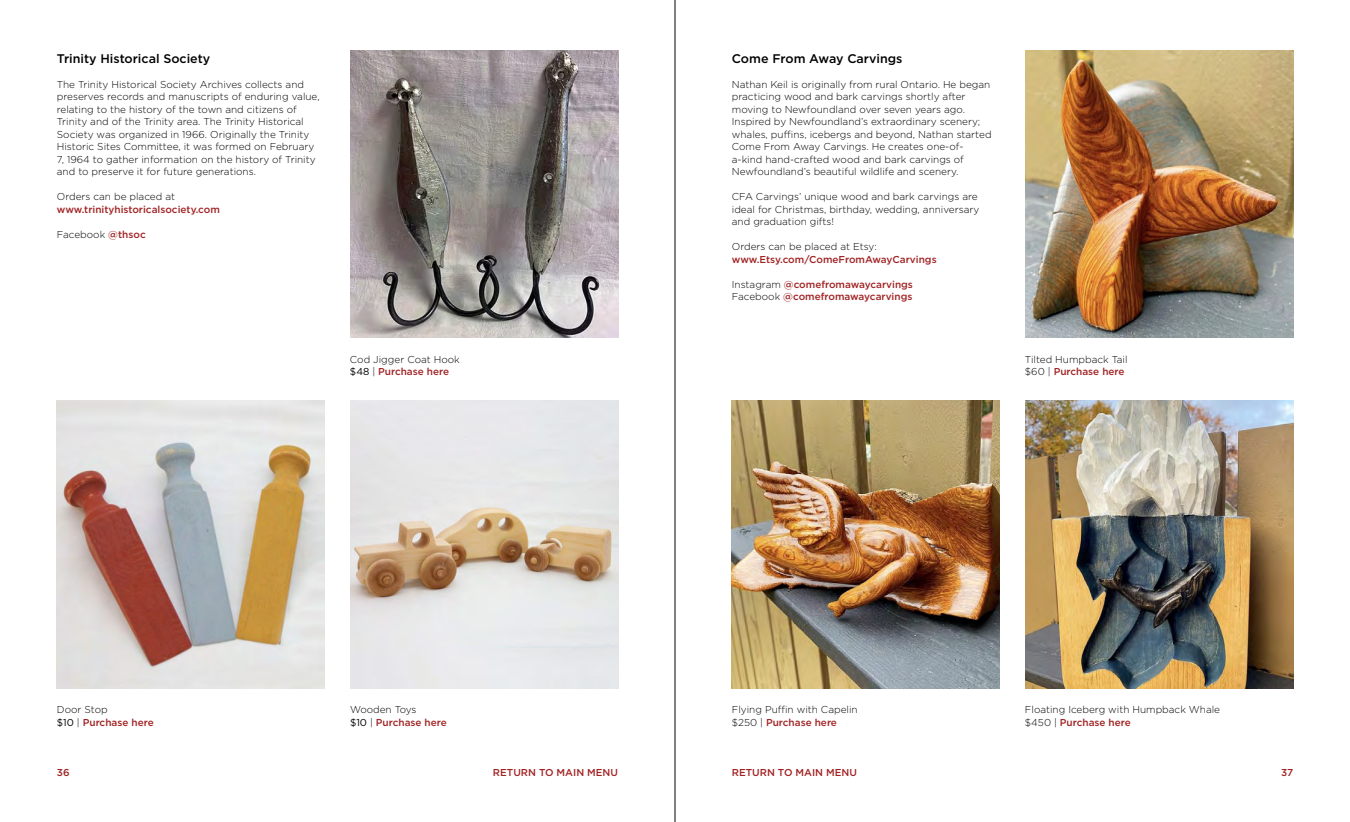
<style>
.page{position:relative;width:1350px;height:822px;background:#fff}
.page>*{position:absolute;margin:0;border:0;box-sizing:border-box;transform-origin:0 0}
.Makers_Name_Shop{font:500 12.5px "Gotham";color:#000}
.Seller_Bio_Descripti{font:300 10px/12.5px "Gotham";color:#000}
.Seller_Bio_Descripti-2{font:500 10px/12.5px "Gotham";color:#a12223}
.Line1_Item_Name_GG{font:300 10px "Gotham";color:#000}
.Line2_Purchase_Detai{font:500 10px "Gotham";color:#a12223}
.Footer_Folio{font:500 10px "Gotham";color:#a12223}
.Line1_Item_Name_GG-2{font:500 10px "Gotham";color:#a12223}
.s1{font-weight:300;color:#000}
.s2{font-weight:500;color:#a12223}
.s3{font-weight:400;color:#000}
</style>
<div class="page">
<hr style="left:675px;top:0;width:1px;height:821px;background:#000">
<img style="left:350px;top:50px;width:268px;height:288px">
<img style="left:57px;top:400px;width:268px;height:288px">
<img style="left:1025px;top:400px;width:268px;height:288px">
<img style="left:732px;top:400px;width:268px;height:288px">
<img style="left:1025px;top:50px;width:268px;height:288px">
<img style="left:350px;top:400px;width:268px;height:288px">
<p class="Makers_Name_Shop" style="left:57px;top:50px;width:155px">Trinity Historical Society</p>
<p class="Seller_Bio_Descripti" style="left:57px;top:77px;width:264px">The Trinity Historical Society Archives collects and preserves records and manuscripts of enduring value, relating to the history of the town and citizens of Trinity and of the Trinity area. The Trinity Historical Society was organized in 1966. Originally the Trinity Historic Sites Committee, it was formed on February 7, 1964 to gather information on the history of Trinity and to preserve it for future generations.</p>
<p class="Seller_Bio_Descripti-2" style="left:57px;top:190px;width:165px"><span class="s1">Orders can be placed at </span>www.trinityhistoricalsociety.com</p>
<p class="Seller_Bio_Descripti" style="left:57px;top:227px;width:90px">Facebook <span class="s2">@thsoc</span></p>
<p class="Line1_Item_Name_GG" style="left:350px;top:353px;width:111px">Cod Jigger Coat Hook</p>
<p class="Line2_Purchase_Detai" style="left:350px;top:365px;width:101px"><span class="s3">$48</span> <span class="s1">|</span> Purchase here</p>
<p class="Line1_Item_Name_GG" style="left:57px;top:703px;width:52px">Door Stop</p>
<p class="Line2_Purchase_Detai" style="left:57px;top:715px;width:98px"><span class="s3">$10</span> <span class="s1">|</span> Purchase here</p>
<p class="Line1_Item_Name_GG" style="left:350px;top:703px;width:68px">Wooden Toys</p>
<p class="Line2_Purchase_Detai" style="left:350px;top:715px;width:98px"><span class="s3">$10</span> <span class="s1">|</span> Purchase here</p>
<p class="Makers_Name_Shop" style="left:732px;top:50px;width:172px">Come From Away Carvings</p>
<p class="Seller_Bio_Descripti" style="left:732px;top:77px;width:261px">Nathan Keil is originally from rural Ontario. He began practicing wood and bark carvings shortly after moving to Newfoundland over seven years ago.<br>Inspired by Newfoundland’s extraordinary scenery; whales, puffins, icebergs and beyond, Nathan started Come From Away Carvings. He creates one-of&shy;a-kind hand-crafted wood and bark carvings of Newfoundland’s beautiful wildlife and scenery.</p>
<p class="Seller_Bio_Descripti" style="left:732px;top:190px;width:249px">CFA Carvings’ unique wood and bark carvings are ideal for Christmas, birthday, wedding, anniversary and graduation gifts!</p>
<p class="Seller_Bio_Descripti" style="left:732px;top:240px;width:146px">Orders can be placed at Etsy:</p>
<p class="Seller_Bio_Descripti-2" style="left:732px;top:253px;width:206px">www.Etsy.com/ComeFromAwayCarvings</p>
<p class="Seller_Bio_Descripti-2" style="left:732px;top:278px;width:183px"><span class="s1">Instagram</span> @comefromawaycarvings</p>
<p class="Seller_Bio_Descripti-2" style="left:732px;top:290px;width:182px"><span class="s1">Facebook</span> @comefromawaycarvings</p>
<p class="Line1_Item_Name_GG" style="left:1025px;top:353px;width:104px">Tilted Humpback Tail</p>
<p class="Line1_Item_Name_GG-2" style="left:1025px;top:365px;width:101px"><span class="s1">$60 |</span> Purchase here</p>
<p class="Line1_Item_Name_GG" style="left:732px;top:703px;width:127px">Flying Puffin with Capelin</p>
<p class="Line2_Purchase_Detai" style="left:732px;top:715px;width:107px"><span class="s1">$250 |</span> Purchase here</p>
<p class="Line1_Item_Name_GG" style="left:1025px;top:703px;width:197px">Floating Iceberg with Humpback Whale</p>
<p class="Line2_Purchase_Detai" style="left:1025px;top:715px;width:107px"><span class="s1">$450 |</span> Purchase here</p>
<p class="Footer_Folio" style="left:57px;top:765px;width:14px">36</p>
<p class="Footer_Folio" style="left:493px;top:765px;width:127px">RETURN TO MAIN MENU</p>
<p class="Footer_Folio" style="left:732px;top:765px;width:127px">RETURN TO MAIN MENU</p>
<p class="Footer_Folio" style="left:1281px;top:765px;width:14px">37</p>
</div>
